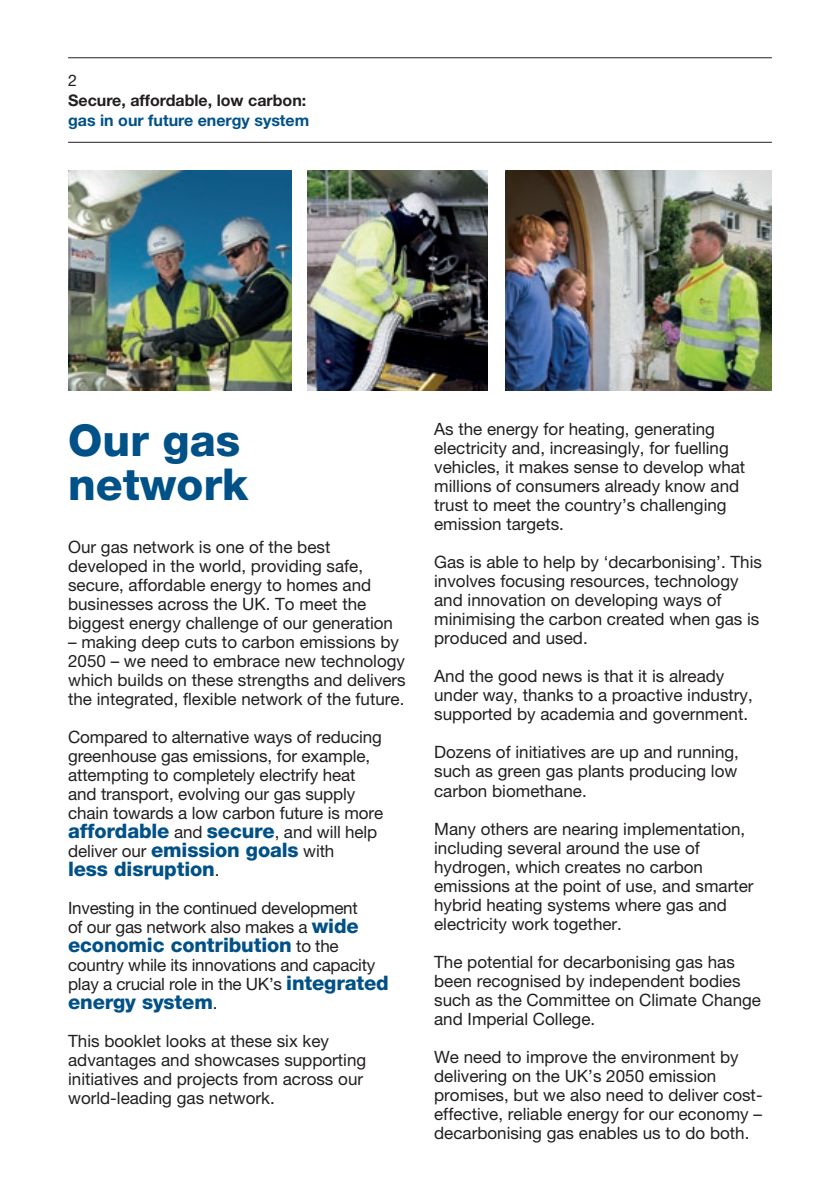
<style>
.page{position:relative;width:840px;height:1191px;background:#fff}
.page>*{position:absolute;margin:0;border:0;box-sizing:border-box;transform-origin:0 0}
.t1{font:800 44px/44px "Helvetica Neue LT";color:#005187}
.t2{font:800 20px "Helvetica Neue LT";letter-spacing:-.005em;color:#005187}
.t3{font:17px/19px "Helvetica Neue LT";color:#231f20}
.t4{font:700 16px "Helvetica Neue LT";color:#231f20}
.t5{font:700 16px "Helvetica Neue LT";color:#005187}
.t6{font:16px "Helvetica Neue LT";color:#231f20}
.s1{font-weight:400;font-size:17px;color:#231f20}
.s2{font-weight:800;font-size:20px;color:#005187}
</style>
<div class="page">
<hr style="left:68px;top:57px;width:703px;height:1px;background:#231f20">
<hr style="left:68px;top:142px;width:703px;height:1px;background:#231f20">
<img style="left:68px;top:170px;width:223px;height:220px">
<img style="left:308px;top:170px;width:179px;height:220px">
<img style="left:505px;top:170px;width:266px;height:220px">
<p class="t6" style="left:68px;top:71px;width:10px">2</p>
<p class="t4" style="left:68px;top:91px;width:239px">Secure, affordable, low carbon:</p>
<p class="t5" style="left:68px;top:111px;width:242px">gas in our future energy system</p>
<h1 class="t1" style="left:68px;top:418px;width:182px">Our gas network</h1>
<p class="t3" style="left:68px;top:537px;width:326px">Our gas network is one of the best developed in the world, providing safe, secure, affordable energy to homes and businesses across the UK. To meet the biggest energy challenge of our generation</p>
<p class="t3" style="left:68px;top:632px;width:339px">– making deep cuts to carbon emissions by 2050 – we need to embrace new technology which builds on these strengths and delivers the integrated, flexible network of the future.</p>
<p class="t3" style="left:68px;top:727px;width:316px">Compared to alternative ways of reducing greenhouse gas emissions, for example, attempting to completely electrify heat and transport, evolving our gas supply chain towards a low carbon future is more</p>
<p class="t2" style="left:68px;top:819px;width:310px">affordable <span class="s1">and</span> secure<span class="s1">, and will help</span></p>
<p class="t3" style="left:68px;top:841px;width:267px">deliver our <span class="s2">emission goals</span> with</p>
<p class="t2" style="left:68px;top:857px;width:153px">less disruption<span class="s1">.</span></p>
<p class="t3" style="left:68px;top:898px;width:292px">Investing in the continued development of our gas network also makes a <span class="s2">wide</span></p>
<p class="t2" style="left:68px;top:933px;width:272px">economic contribution <span class="s1">to the</span></p>
<p class="t3" style="left:68px;top:955px;width:322px">country while its innovations and capacity play a crucial role in the UK’s <span class="s2">integrated</span></p>
<p class="t2" style="left:68px;top:990px;width:151px">energy system<span class="s1">.</span></p>
<p class="t3" style="left:68px;top:1031px;width:299px">This booklet looks at these six key advantages and showcases supporting initiatives and projects from across our world-leading gas network.</p>
<p class="t3" style="left:434px;top:419px;width:312px">As the energy for heating, generating electricity and, increasingly, for fuelling vehicles, it makes sense to develop what millions of consumers already know and trust to meet the country’s challenging emission targets.</p>
<p class="t3" style="left:434px;top:552px;width:329px">Gas is able to help by ‘decarbonising’. This involves focusing resources, technology and innovation on developing ways of minimising the carbon created when gas is produced and used.</p>
<p class="t3" style="left:434px;top:666px;width:320px">And the good news is that it is already under way, thanks to a proactive industry, supported by academia and government.</p>
<p class="t3" style="left:434px;top:742px;width:306px;text-align:justify">Dozens of initiatives are up and running, such as green gas plants producing low carbon biomethane.</p>
<p class="t3" style="left:434px;top:818px;width:321px">Many others are nearing implementation, including several around the use of hydrogen, which creates no carbon emissions at the point of use, and smarter hybrid heating systems where gas and electricity work together.</p>
<p class="t3" style="left:434px;top:951px;width:328px">The potential for decarbonising gas has been recognised by independent bodies such as the Committee on Climate Change and Imperial College.</p>
<p class="t3" style="left:434px;top:1046px;width:330px">We need to improve the environment by delivering on the UK’s 2050 emission promises, but we also need to deliver cost&shy;effective, reliable energy for our economy – decarbonising gas enables us to do both.</p>
</div>
